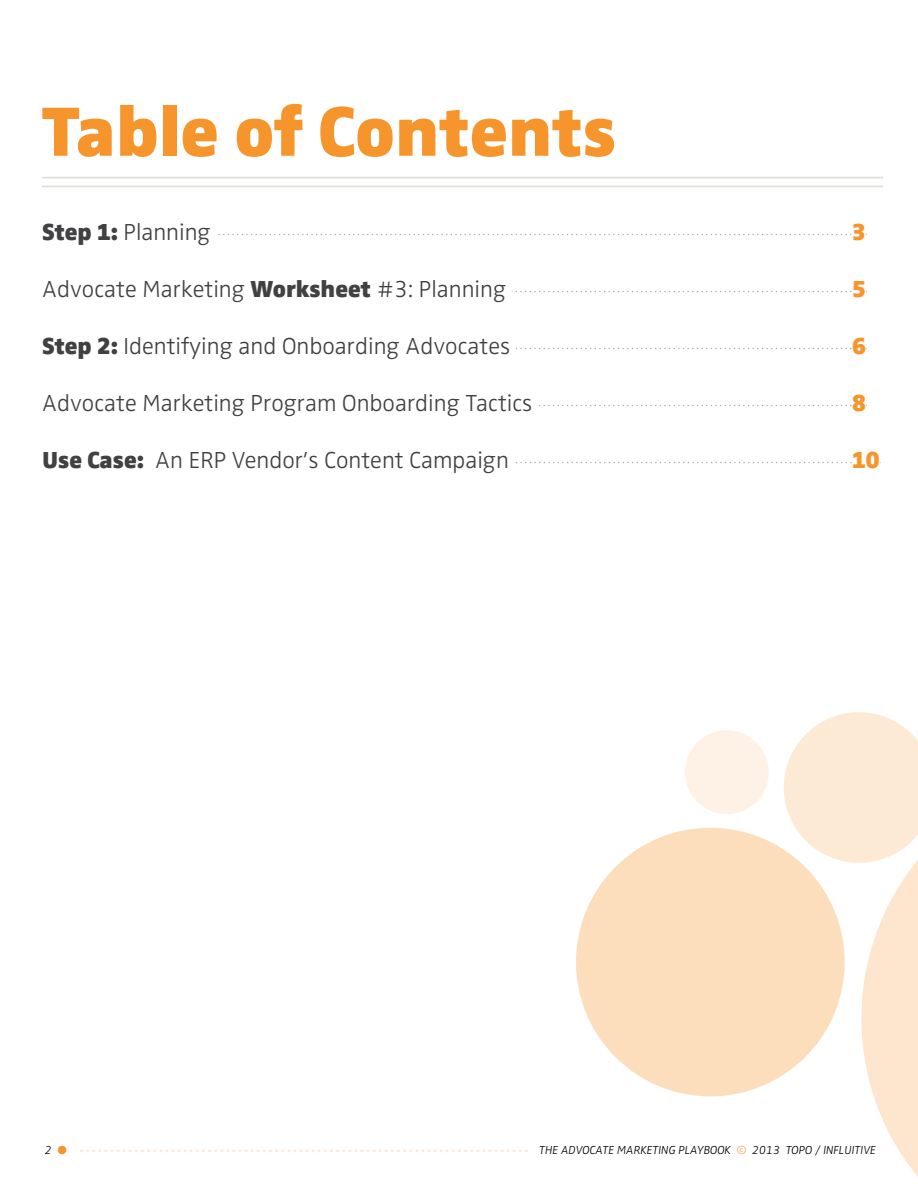
<style>
.page{position:relative;width:918px;height:1188px;background:#fff}
.page>*{position:absolute;margin:0;border:0;box-sizing:border-box;transform-origin:0 0}
.t1{font:72px "Zwo w 8";color:#f7952d}
.t2{font:24px "Zwo w 2";color:#414042}
.t3{font:24px "Zwo w 8";color:#f7952d}
.t4{font:12px "Zwo w 2 Italic";color:#000}
.s1{font-family:"Zwo w 8"}
.s2{font-family:"Zwo w 2 Exp";color:#f7952d}
.s3{font-family:"Zwo w 2";color:#f7952d}
</style>
<div class="page">
<svg style="left:80px;top:712px;width:838px;height:465px"></svg>
<hr style="left:42px;top:177px;width:841px;height:2px;background:#e0dfd9">
<hr style="left:42px;top:186px;width:841px;height:1px;background:#e0dfd9">
<svg style="left:218px;top:234px;width:634px;height:1px"></svg>
<svg style="left:512px;top:291px;width:340px;height:1px"></svg>
<svg style="left:516px;top:348px;width:336px;height:1px"></svg>
<svg style="left:539px;top:405px;width:313px;height:1px"></svg>
<svg style="left:515px;top:462px;width:337px;height:1px"></svg>
<h1 class="t1" style="left:42px;top:89px;width:576px">Table of Contents</h1>
<p class="t2" style="left:42px;top:218px;width:170px"><span class="s1">Step 1:</span> Planning</p>
<p class="t3" style="left:852px;top:217px;width:15px">3</p>
<p class="t2" style="left:42px;top:275px;width:466px">Advocate Marketing <span class="s1">Worksheet</span> #3: Planning</p>
<p class="t3" style="left:852px;top:274px;width:15px">5</p>
<p class="t2" style="left:42px;top:332px;width:470px"><span class="s1">Step 2:</span> Identifying and Onboarding Advocates</p>
<p class="t3" style="left:852px;top:331px;width:15px">6</p>
<p class="t2" style="left:42px;top:389px;width:492px">Advocate Marketing Program Onboarding Tactics</p>
<p class="t3" style="left:852px;top:388px;width:15px">8</p>
<p class="t2" style="left:42px;top:446px;width:468px"><span class="s1">Use Case:</span> An ERP Vendor’s Content Campaign</p>
<p class="t3" style="left:852px;top:445px;width:29px">10</p>
<p class="t4" style="left:45px;top:1144px;width:24px">2 <span class="s2">'</span></p>
<p class="t4" style="left:539px;top:1144px;width:338px">THE ADVOCATE MARKETING PLAYBOOK <span class="s3">©</span> 2013 TOPO / INFLUITIVE</p>
</div>
